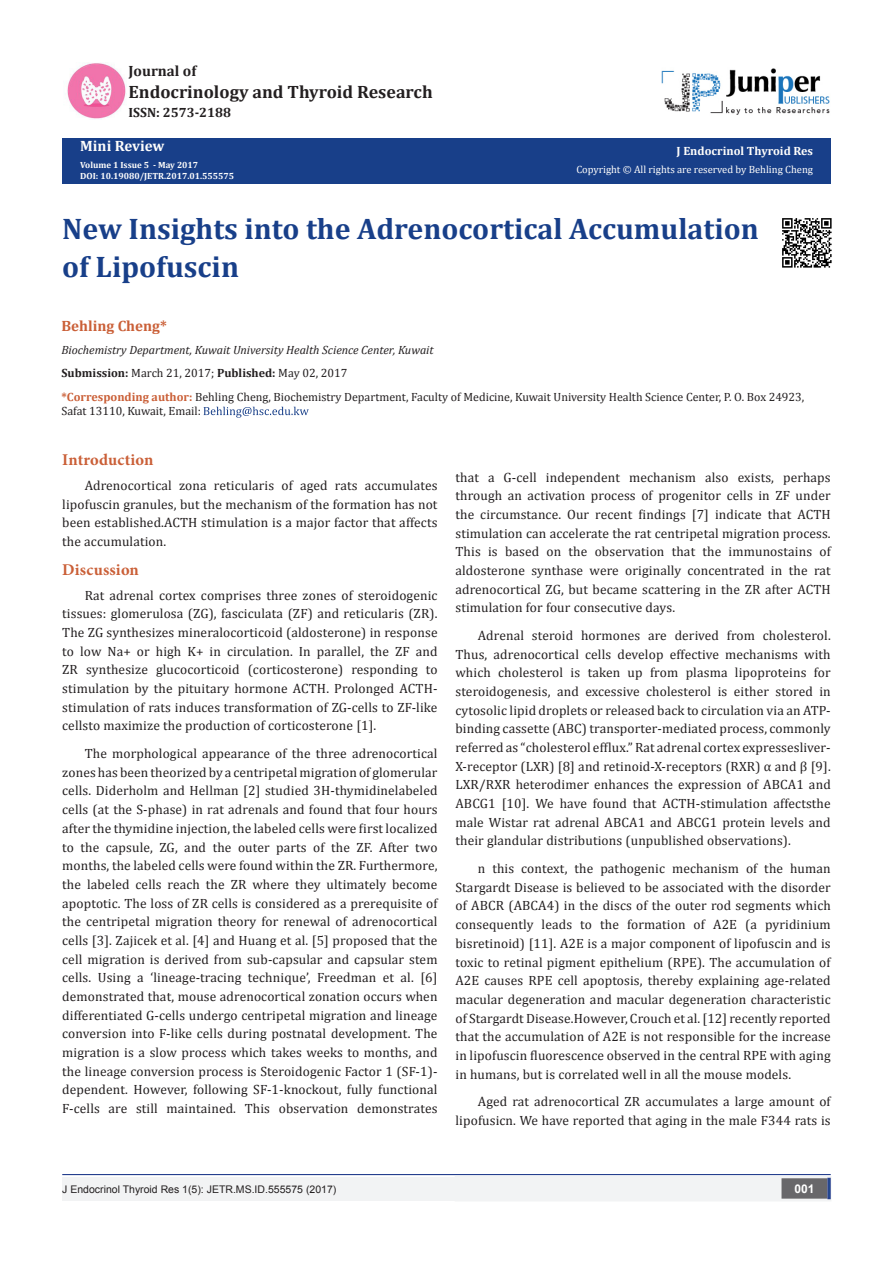
<style>
.page{position:relative;width:893px;height:1263px;background:#fff}
.page>*{position:absolute;margin:0;border:0;box-sizing:border-box;transform-origin:0 0}
.t1{font:700 29.85px "Cambria";color:#183f89}
.t2{font:700 18px "Cambria";color:#231f20}
.t3{font:700 16.5px "Minion Pro";letter-spacing:.01em;color:#ca5f37}
.t4{font:700 15px "Cambria";color:#ca5f37}
.t5{font:700 15px "Cambria";color:#fffefc}
.t6{font:700 15px "Cambria";color:#231f20}
.t7{font:13.5px/18.8px "Cambria";letter-spacing:.01em;color:#231f20;text-align:justify}
.t8{font:700 13.5px "Cambria";color:#231f20}
.t9{font:12px/14.4px "Cambria";color:#231f20}
.t10{font:italic 12px "Cambria";color:#231f20}
.t11{font:700 12px "Cambria";color:#fffefc}
.t12{font:700 12px "Arial";color:#fff}
.t13{font:10.5px "Arial";color:#231f20}
.t14{font:10.5px "Cambria";color:#fffefc}
.t15{font:700 9px "Cambria";color:#fff}
.t16{font:700 9px "Cambria";color:#fffefc}
.s1{color:#fffefc}
.s2{font-weight:700}
.s3{font-weight:700;color:#ca5f37}
</style>
<div class="page">
<div style="left:62px;top:138px;width:769px;height:45px;background:#183f89"></div>
<svg style="left:204px;top:407px;width:105px;height:11px"></svg>
<div style="left:62px;top:1177px;width:393px;height:24px;background:#f2f3f4"></div>
<div style="left:455px;top:1177px;width:376px;height:24px;background:#f2f3f4"></div>
<div style="left:455px;top:1176px;width:376px;height:25px;border:2px solid #f2f3f4"></div>
<div style="left:782px;top:1179px;width:45px;height:19px;background:#68676a"></div>
<div style="left:781px;top:1178px;width:46px;height:20px;border:2px solid #68676a"></div>
<svg style="left:827px;top:1178px;width:4px;height:21px"></svg>
<hr style="left:62px;top:1174px;width:769px;height:1px;background:#253f8e">
<img style="left:782px;top:218px;width:50px;height:50px">
<img style="left:662px;top:68px;width:168px;height:47px">
<img style="left:67px;top:63px;width:59px;height:57px">
<p class="t6" style="left:129px;top:60px;width:69px">Journal of</p>
<p class="t2" style="left:129px;top:79px;width:306px">Endocrinology and Thyroid Research</p>
<p class="t8" style="left:129px;top:103px;width:104px">ISSN: 2573-2188</p>
<p class="t5" style="left:80px;top:136px;width:86px">Mini Review</p>
<p class="t16" style="left:80px;top:159px;width:119px">Volume 1 Issue 5 - May 2017</p>
<p class="t15" style="left:80px;top:169px;width:155px"><span class="s1">DOI:</span> 10.19080/JETR.2017.01.555575</p>
<p class="t11" style="left:677px;top:142px;width:138px">J Endocrinol Thyroid Res</p>
<p class="t14" style="left:576px;top:163px;width:238px">Copyright © All rights are reserved by Behling Cheng</p>
<p class="t1" style="left:62px;top:208px;width:698px">New Insights into the Adrenocortical Accumulation</p>
<p class="t1" style="left:62px;top:245px;width:178px">of Lipofuscin</p>
<p class="t4" style="left:62px;top:315px;width:107px">Behling Cheng*</p>
<p class="t10" style="left:62px;top:341px;width:374px">Biochemistry Department, Kuwait University Health Science Center, Kuwait</p>
<p class="t9" style="left:62px;top:366px;width:287px"><span class="s2">Submission:</span> March 21, 2017; <span class="s2">Published:</span> May 02, 2017</p>
<p class="t9" style="left:62px;top:389px;width:744px"><span class="s3">*Corresponding author:</span> Behling Cheng, Biochemistry Department, Faculty of Medicine, Kuwait University Health Science Center, P. O. Box 24923,<br>Safat 13110, Kuwait, Email:</p>
<p class="t3" style="left:62px;top:448px;width:93px">Introduction</p>
<p class="t7" style="left:62px;top:476px;width:377px;text-indent:22px">Adrenocortical zona reticularis of aged rats accumulates lipofuscin granules, but the mechanism of the formation has not been established.ACTH stimulation is a major factor that affects the accumulation.</p>
<p class="t3" style="left:62px;top:558px;width:78px">Discussion</p>
<p class="t7" style="left:62px;top:586px;width:377px;text-indent:22px">Rat adrenal cortex comprises three zones of steroidogenic tissues: glomerulosa (ZG), fasciculata (ZF) and reticularis (ZR).<br>The ZG synthesizes mineralocorticoid (aldosterone) in response to low Na+ or high K+ in circulation. In parallel, the ZF and ZR synthesize glucocorticoid (corticosterone) responding to stimulation by the pituitary hormone ACTH. Prolonged ACTH&shy;stimulation of rats induces transformation of ZG-cells to ZF-like cellsto maximize the production of corticosterone [1].</p>
<p class="t7" style="left:62px;top:744px;width:377px;text-indent:22px">The morphological appearance of the three adrenocortical zones has been theorized by a centripetal migration of glomerular cells. Diderholm and Hellman [2] studied 3H-thymidinelabeled cells (at the S-phase) in rat adrenals and found that four hours after the thymidine injection, the labeled cells were first localized to the capsule, ZG, and the outer parts of the ZF. After two months, the labeled cells were found within the ZR. Furthermore, the labeled cells reach the ZR where they ultimately become apoptotic. The loss of ZR cells is considered as a prerequisite of the centripetal migration theory for renewal of adrenocortical cells [3]. Zajicek et al. [4] and Huang et al. [5] proposed that the cell migration is derived from sub-capsular and capsular stem cells. Using a ‘lineage-tracing technique’, Freedman et al. [6] demonstrated that, mouse adrenocortical zonation occurs when differentiated G-cells undergo centripetal migration and lineage conversion into F-like cells during postnatal development. The migration is a slow process which takes weeks to months, and the lineage conversion process is Steroidogenic Factor 1 (SF-1)- dependent. However, following SF-1-knockout, fully functional F-cells are still maintained. This observation demonstrates</p>
<p class="t7" style="left:455px;top:467px;width:377px">that a G-cell independent mechanism also exists, perhaps through an activation process of progenitor cells in ZF under the circumstance. Our recent findings [7] indicate that ACTH stimulation can accelerate the rat centripetal migration process.<br>This is based on the observation that the immunostains of aldosterone synthase were originally concentrated in the rat adrenocortical ZG, but became scattering in the ZR after ACTH stimulation for four consecutive days.</p>
<p class="t7" style="left:455px;top:626px;width:377px;text-indent:22px">Adrenal steroid hormones are derived from cholesterol.<br>Thus, adrenocortical cells develop effective mechanisms with which cholesterol is taken up from plasma lipoproteins for steroidogenesis, and excessive cholesterol is either stored in cytosolic lipid droplets or released back to circulation via an ATP&shy;binding cassette (ABC) transporter-mediated process, commonly referred as “cholesterol efflux.” Rat adrenal cortex expressesliver-X-receptor (LXR) [8] and retinoid-X-receptors (RXR) α and β [9].<br>LXR/RXR heterodimer enhances the expression of ABCA1 and ABCG1 [10]. We have found that ACTH-stimulation affectsthe male Wistar rat adrenal ABCA1 and ABCG1 protein levels and their glandular distributions (unpublished observations).</p>
<p class="t7" style="left:455px;top:859px;width:377px;text-indent:22px">n this context, the pathogenic mechanism of the human Stargardt Disease is believed to be associated with the disorder of ABCR (ABCA4) in the discs of the outer rod segments which consequently leads to the formation of A2E (a pyridinium bisretinoid) [11]. A2E is a major component of lipofuscin and is toxic to retinal pigment epithelium (RPE). The accumulation of A2E causes RPE cell apoptosis, thereby explaining age-related macular degeneration and macular degeneration characteristic of Stargardt Disease.However, Crouch et al. [12] recently reported that the accumulation of A2E is not responsible for the increase in lipofuscin fluorescence observed in the central RPE with aging in humans, but is correlated well in all the mouse models.</p>
<p class="t7" style="left:455px;top:1092px;width:377px;text-align:right">Aged rat adrenocortical ZR accumulates a large amount of lipofusicn. We have reported that aging in the male F344 rats is</p>
<p class="t13" style="left:62px;top:1182px;width:276px">J Endocrinol Thyroid Res 1(5): JETR.MS.ID.555575 (2017)</p>
<p class="t12" style="left:794px;top:1180px;width:22px">001</p>
</div>
